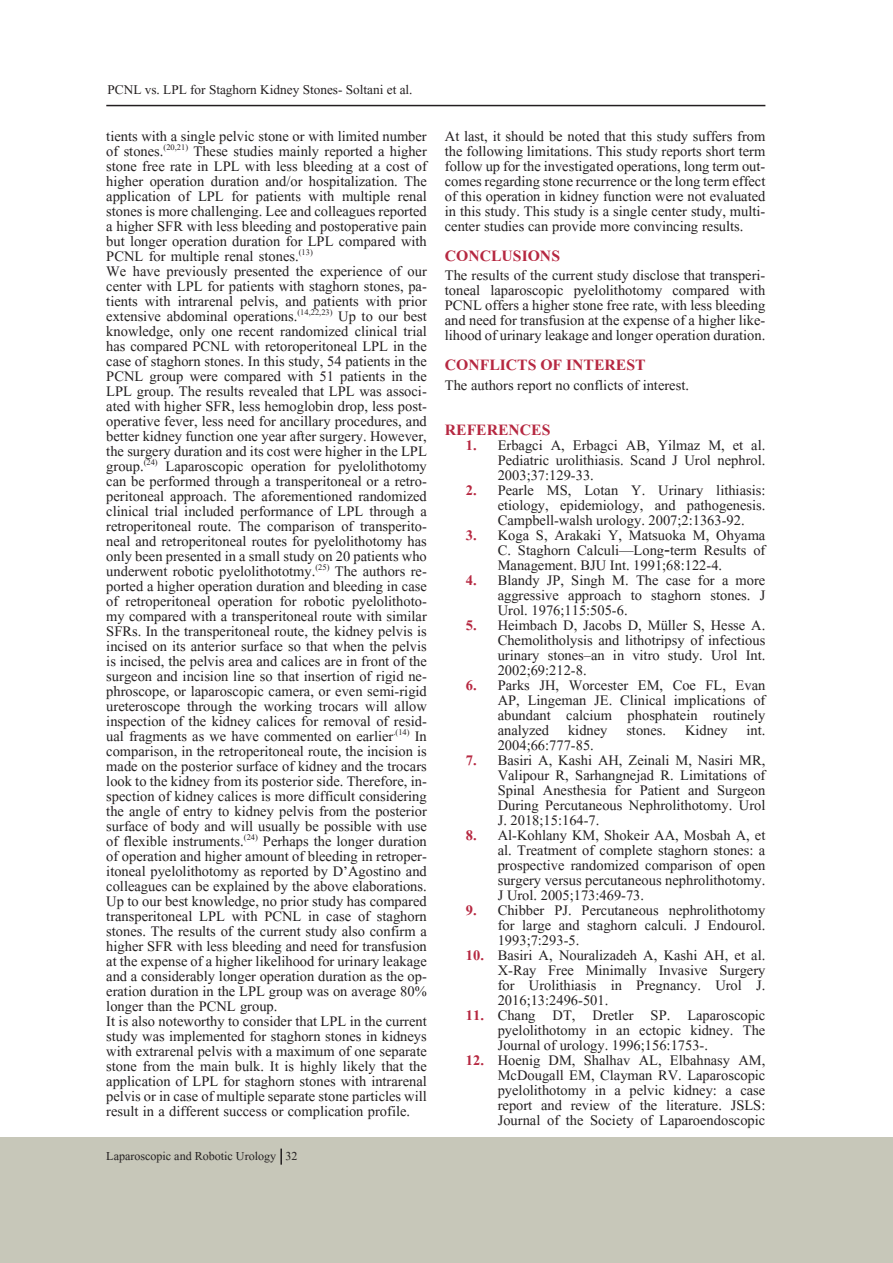
<style>
.page{position:relative;width:893px;height:1263px;background:#fff}
.page>*{position:absolute;margin:0;border:0;box-sizing:border-box;transform-origin:0 0}
.t1{font:700 19.5px "Aparajita";color:#b62841}
.t2{font:18px/15px "Aparajita";color:#231f20;text-align:justify}
.t3{font:16.5px "Aparajita";color:#231f20}
.t4{font:15px "Aparajita";color:#231f20}
.s1{font-weight:700;color:#b62841}
.s2{font-family:"Times New Roman"}
</style>
<div class="page">
<hr style="left:106px;top:105px;width:659px;height:1px;background:#231f20">
<div style="left:0;top:1137px;width:893px;height:126px;background:#c7c7b9"></div>
<svg style="left:280px;top:1148px;width:2px;height:17px"></svg>
<p class="t3" style="left:108px;top:82px;width:307px">PCNL vs. LPL for Staghorn Kidney Stones- Soltani et al.</p>
<p class="t2" style="left:106px;top:130px;width:322px">tients with a single pelvic stone or with limited number of stones.<sup>(20,21)</sup> These studies mainly reported a higher stone free rate in LPL with less bleeding at a cost of higher operation duration and/or hospitalization. The application of LPL for patients with multiple renal stones is more challenging. Lee and colleagues reported a higher SFR with less bleeding and postoperative pain but longer operation duration for LPL compared with PCNL for multiple renal stones.<sup>(13)</sup></p>
<p class="t2" style="left:106px;top:265px;width:322px">We have previously presented the experience of our center with LPL for patients with staghorn stones, pa&shy;tients with intrarenal pelvis, and patients with prior extensive abdominal operations.<sup>(14,22,23)</sup> Up to our best knowledge, only one recent randomized clinical trial has compared PCNL with retoroperitoneal LPL in the case of staghorn stones. In this study, 54 patients in the PCNL group were compared with 51 patients in the LPL group. The results revealed that LPL was associ&shy;ated with higher SFR, less hemoglobin drop, less post&shy;operative fever, less need for ancillary procedures, and better kidney function one year after surgery. However, the surgery duration and its cost were higher in the LPL group.<sup>(24)</sup> Laparoscopic operation for pyelolithotomy can be performed through a transperitoneal or a retro&shy;peritoneal approach. The aforementioned randomized clinical trial included performance of LPL through a retroperitoneal route. The comparison of transperito&shy;neal and retroperitoneal routes for pyelolithotomy has only been presented in a small study on 20 patients who underwent robotic pyelolithototmy.<sup>(25)</sup> The authors re&shy;ported a higher operation duration and bleeding in case of retroperitoneal operation for robotic pyelolithoto&shy;my compared with a transperitoneal route with similar SFRs. In the transperitoneal route, the kidney pelvis is incised on its anterior surface so that when the pelvis is incised, the pelvis area and calices are in front of the surgeon and incision line so that insertion of rigid ne&shy;phroscope, or laparoscopic camera, or even semi-rigid ureteroscope through the working trocars will allow inspection of the kidney calices for removal of resid&shy;ual fragments as we have commented on earlier<sup>.(14)</sup> In comparison, in the retroperitoneal route, the incision is made on the posterior surface of kidney and the trocars look to the kidney from its posterior side. Therefore, in&shy;spection of kidney calices is more difficult considering the angle of entry to kidney pelvis from the posterior surface of body and will usually be possible with use of flexible instruments.<sup>(24)</sup> Perhaps the longer duration of operation and higher amount of bleeding in retroper&shy;itoneal pyelolithotomy as reported by D’Agostino and colleagues can be explained by the above elaborations.</p>
<p class="t2" style="left:106px;top:895px;width:322px">Up to our best knowledge, no prior study has compared transperitoneal LPL with PCNL in case of staghorn stones. The results of the current study also confirm a higher SFR with less bleeding and need for transfusion at the expense of a higher likelihood for urinary leakage and a considerably longer operation duration as the op&shy;eration duration in the LPL group was on average 80% longer than the PCNL group.</p>
<p class="t2" style="left:106px;top:1015px;width:322px">It is also noteworthy to consider that LPL in the current study was implemented for staghorn stones in kidneys with extrarenal pelvis with a maximum of one separate stone from the main bulk. It is highly likely that the application of LPL for staghorn stones with intrarenal pelvis or in case of multiple separate stone particles will result in a different success or complication profile.</p>
<p class="t4" style="left:106px;top:1148px;width:193px">Laparoscopic and Robotic Urology 32</p>
<p class="t2" style="left:445px;top:130px;width:322px">At last, it should be noted that this study suffers from the following limitations. This study reports short term follow up for the investigated operations, long term out&shy;comes regarding stone recurrence or the long term effect of this operation in kidney function were not evaluated in this study. This study is a single center study, multi&shy;center studies can provide more convincing results.</p>
<p class="t1" style="left:445px;top:246px;width:117px">CONCLUSIONS</p>
<p class="t2" style="left:445px;top:270px;width:322px">The results of the current study disclose that transperi&shy;toneal laparoscopic pyelolithotomy compared with PCNL offers a higher stone free rate, with less bleeding and need for transfusion at the expense of a higher like&shy;lihood of urinary leakage and longer operation duration.</p>
<p class="t1" style="left:445px;top:356px;width:202px">CONFLICTS OF INTEREST</p>
<p class="t2" style="left:445px;top:379px;width:246px">The authors report no conflicts of interest.</p>
<p class="t1" style="left:445px;top:420px;width:107px">REFERENCES</p>
<p class="t2" style="left:498px;top:439px;width:269px;text-indent:-32px"><span class="s1">1.</span> Erbagci A, Erbagci AB, Yilmaz M, et al.<br>Pediatric urolithiasis. Scand J Urol nephrol.<br>2003;37:129-33.</p>
<p class="t2" style="left:498px;top:484px;width:269px;text-indent:-32px"><span class="s1">2.</span> Pearle MS, Lotan Y. Urinary lithiasis: etiology, epidemiology, and pathogenesis.<br>Campbell-walsh urology. 2007;2:1363-92.</p>
<p class="t2" style="left:498px;top:529px;width:269px;text-indent:-32px"><span class="s1">3.</span> Koga S, Arakaki Y, Matsuoka M, Ohyama C. Staghorn Calculi—Long<span class="s2">‐</span>term Results of Management. BJU Int. 1991;68:122-4.</p>
<p class="t2" style="left:498px;top:574px;width:269px;text-indent:-32px"><span class="s1">4.</span> Blandy JP, Singh M. The case for a more aggressive approach to staghorn stones. J Urol. 1976;115:505-6.</p>
<p class="t2" style="left:498px;top:619px;width:269px;text-indent:-32px"><span class="s1">5.</span> Heimbach D, Jacobs D, Müller S, Hesse A.<br>Chemolitholysis and lithotripsy of infectious urinary stones–an in vitro study. Urol Int.<br>2002;69:212-8.</p>
<p class="t2" style="left:498px;top:679px;width:269px;text-indent:-32px"><span class="s1">6.</span> Parks JH, Worcester EM, Coe FL, Evan AP, Lingeman JE. Clinical implications of abundant calcium phosphatein routinely analyzed kidney stones. Kidney int.<br>2004;66:777-85.</p>
<p class="t2" style="left:498px;top:754px;width:269px;text-indent:-32px"><span class="s1">7.</span> Basiri A, Kashi AH, Zeinali M, Nasiri MR, Valipour R, Sarhangnejad R. Limitations of Spinal Anesthesia for Patient and Surgeon During Percutaneous Nephrolithotomy. Urol J. 2018;15:164-7.</p>
<p class="t2" style="left:498px;top:829px;width:269px;text-indent:-32px"><span class="s1">8.</span> Al-Kohlany KM, Shokeir AA, Mosbah A, et al. Treatment of complete staghorn stones: a prospective randomized comparison of open surgery versus percutaneous nephrolithotomy.<br>J Urol. 2005;173:469-73.</p>
<p class="t2" style="left:498px;top:904px;width:269px;text-indent:-32px"><span class="s1">9.</span> Chibber PJ. Percutaneous nephrolithotomy for large and staghorn calculi. J Endourol.<br>1993;7:293-5.</p>
<p class="t2" style="left:498px;top:949px;width:269px;text-indent:-32px"><span class="s1">10.</span> Basiri A, Nouralizadeh A, Kashi AH, et al.<br>X-Ray Free Minimally Invasive Surgery for Urolithiasis in Pregnancy. Urol J.<br>2016;13:2496-501.</p>
<p class="t2" style="left:498px;top:1009px;width:269px;text-indent:-32px"><span class="s1">11.</span> Chang DT, Dretler SP. Laparoscopic pyelolithotomy in an ectopic kidney. The Journal of urology. 1996;156:1753-.</p>
<p class="t2" style="left:498px;top:1054px;width:269px;text-indent:-32px"><span class="s1">12.</span> Hoenig DM, Shalhav AL, Elbahnasy AM, McDougall EM, Clayman RV. Laparoscopic pyelolithotomy in a pelvic kidney: a case report and review of the literature. JSLS:<br>Journal of the Society of Laparoendoscopic</p>
</div>
